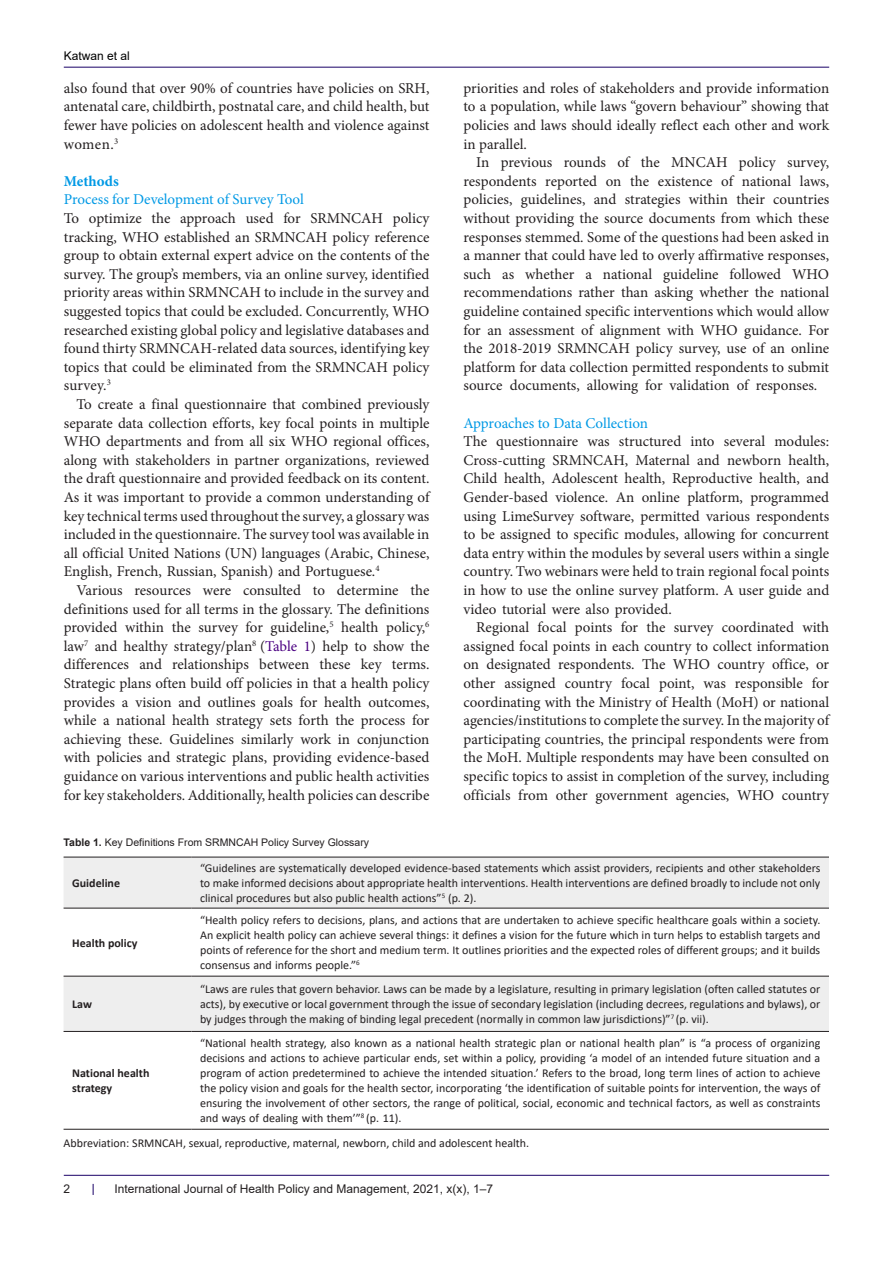
<style>
.page{position:relative;width:893px;height:1263px;background:#fff}
.page>*{position:absolute;margin:0;border:0;box-sizing:border-box;transform-origin:0 0}
.t1{font:15px/18.6px "Minion Pro";color:#231f20;text-align:justify}
.t2{font:15px "Minion Pro";letter-spacing:-.005em;color:#0099e5}
.t3{font:700 15px "Minion Pro";color:#0099e5}
.t4{font:12px/15px "Calibri";color:#231f20;text-align:justify}
.t5{font:12px "Arial";color:#231f20}
.t6{font:700 12px/15px "Calibri";color:#231f20}
.t7{font:12px "Arial";color:#000001}
.t8{font:10.5px "Arial";color:#231f20}
.s1{color:#4b0082}
.s2{font-weight:700}
</style>
<div class="page">
<hr style="left:64px;top:67px;width:765px;height:1px;background:#190066">
<hr style="left:64px;top:1175px;width:765px;height:1px;background:#190066">
<svg style="left:64px;top:858px;width:765px;height:173px;fill:#eee"></svg>
<hr style="left:64px;top:857px;width:127px;height:1px;background:#231f20">
<hr style="left:191px;top:857px;width:638px;height:1px;background:#231f20">
<hr style="left:64px;top:908px;width:127px;height:1px;background:#231f20">
<hr style="left:191px;top:908px;width:638px;height:1px;background:#231f20">
<hr style="left:64px;top:976px;width:127px;height:1px;background:#231f20">
<hr style="left:191px;top:976px;width:638px;height:1px;background:#231f20">
<hr style="left:64px;top:1031px;width:127px;height:1px;background:#231f20">
<hr style="left:191px;top:1031px;width:638px;height:1px;background:#231f20">
<hr style="left:64px;top:1129px;width:127px;height:1px;background:#231f20">
<hr style="left:191px;top:1129px;width:638px;height:1px;background:#231f20">
<p class="t7" style="left:64px;top:48px;width:68px">Katwan et al</p>
<p class="t1" style="left:64px;top:79px;width:367px">also found that over 90% of countries have policies on SRH, antenatal care, childbirth, postnatal care, and child health, but fewer have policies on adolescent health and violence against women.<sup>3</sup></p>
<p class="t3" style="left:64px;top:170px;width:56px">Methods</p>
<p class="t2" style="left:64px;top:190px;width:242px">Process for Development of Survey Tool</p>
<p class="t1" style="left:64px;top:209px;width:367px">To optimize the approach used for SRMNCAH policy tracking, WHO established an SRMNCAH policy reference group to obtain external expert advice on the contents of the survey. The group’s members, via an online survey, identified priority areas within SRMNCAH to include in the survey and suggested topics that could be excluded. Concurrently, WHO researched existing global policy and legislative databases and found thirty SRMNCAH-related data sources, identifying key topics that could be eliminated from the SRMNCAH policy survey.<sup>3</sup></p>
<p class="t1" style="left:64px;top:395px;width:367px;text-indent:13px">To create a final questionnaire that combined previously separate data collection efforts, key focal points in multiple WHO departments and from all six WHO regional offices, along with stakeholders in partner organizations, reviewed the draft questionnaire and provided feedback on its content.<br>As it was important to provide a common understanding of key technical terms used throughout the survey, a glossary was included in the questionnaire. The survey tool was available in all official United Nations (UN) languages (Arabic, Chinese, English, French, Russian, Spanish) and Portuguese.<sup>4</sup></p>
<p class="t1" style="left:64px;top:581px;width:367px;text-indent:13px">Various resources were consulted to determine the definitions used for all terms in the glossary. The definitions provided within the survey for guideline,<sup>5</sup> health policy,<sup>6 </sup>law<sup>7</sup> and healthy strategy/plan<sup>8</sup> (<span class="s1">Table 1</span>) help to show the differences and relationships between these key terms.<br>Strategic plans often build off policies in that a health policy provides a vision and outlines goals for health outcomes, while a national health strategy sets forth the process for achieving these. Guidelines similarly work in conjunction with policies and strategic plans, providing evidence-based guidance on various interventions and public health activities for key stakeholders. Additionally, health policies can describe</p>
<p class="t1" style="left:463px;top:79px;width:367px">priorities and roles of stakeholders and provide information to a population, while laws “govern behaviour” showing that policies and laws should ideally reflect each other and work in parallel.</p>
<p class="t1" style="left:463px;top:153px;width:367px;text-indent:13px">In previous rounds of the MNCAH policy survey, respondents reported on the existence of national laws, policies, guidelines, and strategies within their countries without providing the source documents from which these responses stemmed. Some of the questions had been asked in a manner that could have led to overly affirmative responses, such as whether a national guideline followed WHO recommendations rather than asking whether the national guideline contained specific interventions which would allow for an assessment of alignment with WHO guidance. For the 2018-2019 SRMNCAH policy survey, use of an online platform for data collection permitted respondents to submit source documents, allowing for validation of responses.</p>
<p class="t2" style="left:463px;top:413px;width:186px">Approaches to Data Collection</p>
<p class="t1" style="left:463px;top:432px;width:367px">The questionnaire was structured into several modules:<br>Cross-cutting SRMNCAH, Maternal and newborn health, Child health, Adolescent health, Reproductive health, and Gender-based violence. An online platform, programmed using LimeSurvey software, permitted various respondents to be assigned to specific modules, allowing for concurrent data entry within the modules by several users within a single country. Two webinars were held to train regional focal points in how to use the online survey platform. A user guide and video tutorial were also provided.</p>
<p class="t1" style="left:463px;top:618px;width:367px;text-indent:13px">Regional focal points for the survey coordinated with assigned focal points in each country to collect information on designated respondents. The WHO country office, or other assigned country focal point, was responsible for coordinating with the Ministry of Health (MoH) or national agencies/institutions to complete the survey. In the majority of participating countries, the principal respondents were from the MoH. Multiple respondents may have been consulted on specific topics to assist in completion of the survey, including officials from other government agencies, WHO country</p>
<p class="t8" style="left:64px;top:835px;width:307px"><span class="s2">Table 1.</span> Key Definitions From SRMNCAH Policy Survey Glossary</p>
<p class="t6" style="left:72px;top:875px;width:49px">Guideline</p>
<p class="t4" style="left:200px;top:860px;width:622px">“Guidelines are systematically developed evidence-based statements which assist providers, recipients and other stakeholders to make informed decisions about appropriate health interventions. Health interventions are defined broadly to include not only clinical procedures but also public health actions”<sup>5</sup> (p. 2).</p>
<p class="t6" style="left:72px;top:935px;width:67px">Health policy</p>
<p class="t6" style="left:72px;top:997px;width:21px">Law</p>
<p class="t4" style="left:200px;top:912px;width:622px">“Health policy refers to decisions, plans, and actions that are undertaken to achieve specific healthcare goals within a society.<br>An explicit health policy can achieve several things: it defines a vision for the future which in turn helps to establish targets and points of reference for the short and medium term. It outlines priorities and the expected roles of different groups; and it builds consensus and informs people.”<sup>6</sup></p>
<p class="t4" style="left:200px;top:981px;width:622px">“Laws are rules that govern behavior. Laws can be made by a legislature, resulting in primary legislation (often called statutes or acts), by executive or local government through the issue of secondary legislation (including decrees, regulations and bylaws), or by judges through the making of binding legal precedent (normally in common law jurisdictions)”<sup>7</sup> (p. vii).</p>
<p class="t4" style="left:200px;top:1035px;width:622px">“National health strategy, also known as a national health strategic plan or national health plan” is “a process of organizing decisions and actions to achieve particular ends, set within a policy, providing ‘a model of an intended future situation and a program of action predetermined to achieve the intended situation.’ Refers to the broad, long term lines of action to achieve the policy vision and goals for the health sector, incorporating ‘the identification of suitable points for intervention, the ways of ensuring the involvement of other sectors, the range of political, social, economic and technical factors, as well as constraints and ways of dealing with them’”<sup>8</sup> (p. 11).</p>
<p class="t4" style="left:64px;top:1135px;width:467px">Abbreviation: SRMNCAH, sexual, reproductive, maternal, newborn, child and adolescent health.</p>
<p class="t6" style="left:72px;top:1066px;width:79px">National health strategy</p>
<p class="t5" style="left:64px;top:1180px;width:8px">2</p>
<p class="t5" style="left:114px;top:1180px;width:380px">International Journal of Health Policy and Management, 2021, x(x), 1–7</p>
</div>
